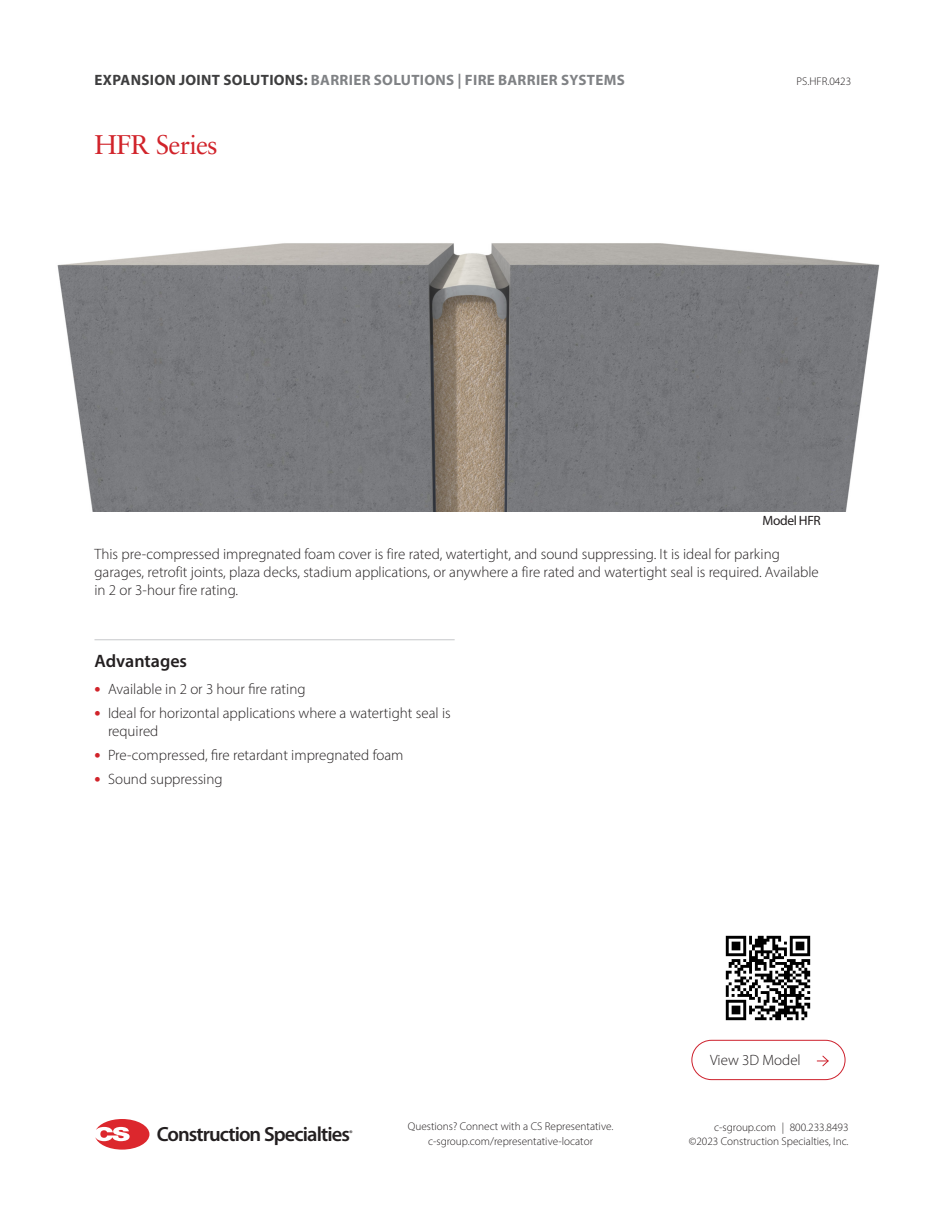
<style>
.page{position:relative;width:945px;height:1215px;background:#fff}
.page>*{position:absolute;margin:0;border:0;box-sizing:border-box;transform-origin:0 0}
.Red_Title{font:27px "Sabon LT Pro";letter-spacing:-.03em;color:#d1232a}
.t1{font:600 20.55px "Myriad Pro";letter-spacing:-.045em;color:#231f20}
.Bullet_List_Subhead{font:600 18px "Myriad Pro";color:#231f20}
.Paragraph_2_Style{font:300 15px/18px "Myriad Pro";color:#231f20}
.t2{font:700 15px "Myriad Pro";letter-spacing:.02em;color:#808285}
.t3{font:13.5px "Myriad Pro";letter-spacing:-.03em;color:#231f20}
.t4{font:300 11.25px/14.2px "Myriad Pro";color:#231f20;text-align:center}
.t5{font:600 8.25px "Myriad Pro";color:#231f20}
.s1{color:#3e3e3f}
.s2{font-weight:700;font-size:18px;color:#d1232a}
</style>
<div class="page">
<svg style="left:95px;top:1119px;width:54px;height:31px"></svg>
<img style="left:57px;top:243px;width:823px;height:269px">
<img style="left:725px;top:935px;width:86px;height:86px">
<div style="left:692px;top:1040px;width:153px;height:40px;border:1px solid #cd202c;border-radius:20px"></div>
<svg style="left:817px;top:1055px;width:12px;height:12px"></svg>
<hr style="left:94px;top:640px;width:361px;height:1px;background:#c7c8ca">
<p class="t2" style="left:95px;top:70px;width:532px"><span class="s1">EXPANSION JOINT SOLUTIONS:</span> BARRIER SOLUTIONS | FIRE BARRIER SYSTEMS</p>
<p class="t4" style="left:797px;top:74px;width:56px">PS.HFR.0423</p>
<p class="Red_Title" style="left:94px;top:128px;width:125px">HFR Series</p>
<p class="t3" style="left:763px;top:512px;width:60px">Model HFR</p>
<p class="Paragraph_2_Style" style="left:94px;top:544px;width:726px">This pre-compressed impregnated foam cover is fire rated, watertight, and sound suppressing. It is ideal for parking garages, retrofit joints, plaza decks, stadium applications, or anywhere a fire rated and watertight seal is required. Available in 2 or 3-hour fire rating.</p>
<p class="Bullet_List_Subhead" style="left:94px;top:649px;width:94px">Advantages</p>
<p class="Paragraph_2_Style" style="left:94px;top:680px;width:213px"><span class="s2">•</span> Available in 2 or 3 hour fire rating</p>
<p class="Paragraph_2_Style" style="left:108px;top:704px;width:344px;text-indent:-14px"><span class="s2">•</span> Ideal for horizontal applications where a watertight seal is required</p>
<p class="Paragraph_2_Style" style="left:94px;top:746px;width:310px"><span class="s2">•</span> Pre-compressed, fire retardant impregnated foam</p>
<p class="Paragraph_2_Style" style="left:94px;top:770px;width:130px"><span class="s2">•</span> Sound suppressing</p>
<p class="Paragraph_2_Style" style="left:710px;top:1051px;width:92px">View 3D Model</p>
<p class="t4" style="left:408px;top:1119px;width:207px">Questions? Connect with a CS Representative. c-sgroup.com/representative-locator</p>
<p class="t4" style="left:714px;top:1120px;width:136px">c-sgroup.com | 800.233.8493</p>
<h2 class="t1" style="left:157px;top:1121px;width:195px">Construction Specialties</h2>
<p class="t4" style="left:689px;top:1134px;width:161px">©2023 Construction Specialties, Inc.</p>
<p class="t5" style="left:349px;top:1128px;width:5px">®</p>
</div>
